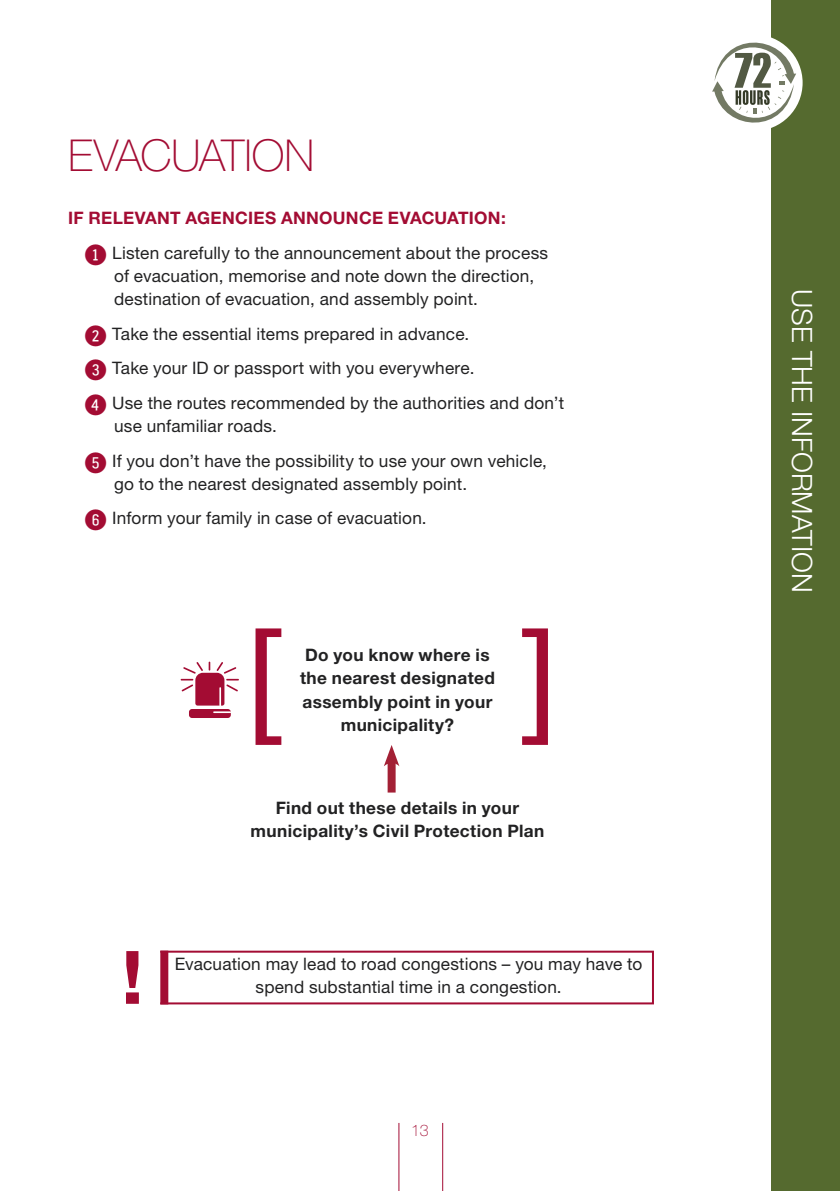
<style>
.page{position:relative;width:840px;height:1191px;background:#fff}
.page>*{position:absolute;margin:0;border:0;box-sizing:border-box;transform-origin:0 0}
.t1{font:condensed 129.6px "Helvetica Neue LT Pro";color:#a30c33;scale:1.11 1}
.t2{font:700 73.8px "Helvetica Neue LT Pro";color:#a30c33;scale:1.11 1}
.t3{font:100 44px "Helvetica Neue LT Pro";letter-spacing:-.01em;color:#a30c33}
.t4{font:300 28px "Helvetica Neue LT Pro";color:#fff}
.t5{font:17.2px/34.6px "Helvetica Neue LT Pro";letter-spacing:.01em;color:#222223}
.t6{font:700 17.2px/23.2px "Helvetica Neue LT Pro";letter-spacing:.02em;color:#222223;text-align:center}
.t7{font:100 16px "Helvetica Neue LT Pro";color:#a30c33}
.s1{font-weight:700;color:#a30c33}
.s2{font-family:"Fyra Numeric Circle Closed";font-size:28px;color:#a30c33}
</style>
<div class="page">
<div style="left:771px;top:0;width:68px;height:1191px;background:#556a2f"></div>
<hr style="left:442px;top:1123px;width:1px;height:68px;background:#a30c33">
<hr style="left:398px;top:1123px;width:1px;height:68px;background:#a30c33">
<div style="left:189px;top:709px;width:42px;height:9px;background:#a30c33;border-radius:3px"></div>
<svg style="left:180px;top:661px;width:59px;height:52px"></svg>
<div style="left:387px;top:758px;width:8px;height:34px;background:#a32035"></div>
<svg style="left:384px;top:745px;width:15px;height:21px"></svg>
<div style="left:160px;top:950px;width:8px;height:54px;background:#a30c33"></div>
<div style="left:159px;top:950px;width:494px;height:54px;border:2px solid #a30c33"></div>
<div style="left:705px;top:35px;width:97px;height:96px;background:#fff;border-radius:50%"></div>
<svg style="left:712px;top:37px;width:83px;height:91px"></svg>
<h3 class="t3" style="left:68px;top:130px;width:247px">EVACUATION</h3>
<p class="t5" style="left:84px;top:201px;width:465px;text-indent:-16px"><span class="s1">IF RELEVANT AGENCIES ANNOUNCE EVACUATION:<br></span><span class="s2">1</span> Listen carefully to the announcement about the process</p>
<p class="t5" style="left:114px;top:264px;width:421px;line-height:23.2px">of evacuation, memorise and note down the direction, destination of evacuation, and assembly point.</p>
<p class="t5" style="left:84px;top:316px;width:481px"><span class="s2">2</span> Take the essential items prepared in advance.<br><span class="s2">3</span> Take your ID or passport with you everywhere.<br><span class="s2">4</span> Use the routes recommended by the authorities and don’t</p>
<p class="t5" style="left:84px;top:408px;width:464px;text-indent:30px">use unfamiliar roads.<br><span class="s2">5</span> If you don’t have the possibility to use your own vehicle,</p>
<p class="t5" style="left:84px;top:466px;width:384px;text-indent:30px">go to the nearest designated assembly point.<br><span class="s2">6</span> Inform your family in case of evacuation.</p>
<h1 class="t1" style="left:244px;top:600px;width:35px">[</h1>
<p class="t6" style="left:300px;top:643px;width:196px">Do you know where is the nearest designated assembly point in your</p>
<p class="t6" style="left:340px;top:712px;width:115px">municipality?</p>
<p class="t6" style="left:250px;top:796px;width:295px">Find out these details in your municipality’s Civil Protection Plan</p>
<h2 class="t2" style="left:121px;top:931px;width:22px">!</h2>
<p class="t5" style="left:175px;top:951px;width:469px;line-height:23.2px;text-align:center">Evacuation may lead to road congestions – you may have to spend substantial time in a congestion.</p>
<p class="t7" style="left:411px;top:1120px;width:19px">13</p>
<h3 class="t4" style="left:818px;top:289px;width:305px;rotate:90deg">USE THE INFORMATION</h3>
</div>
